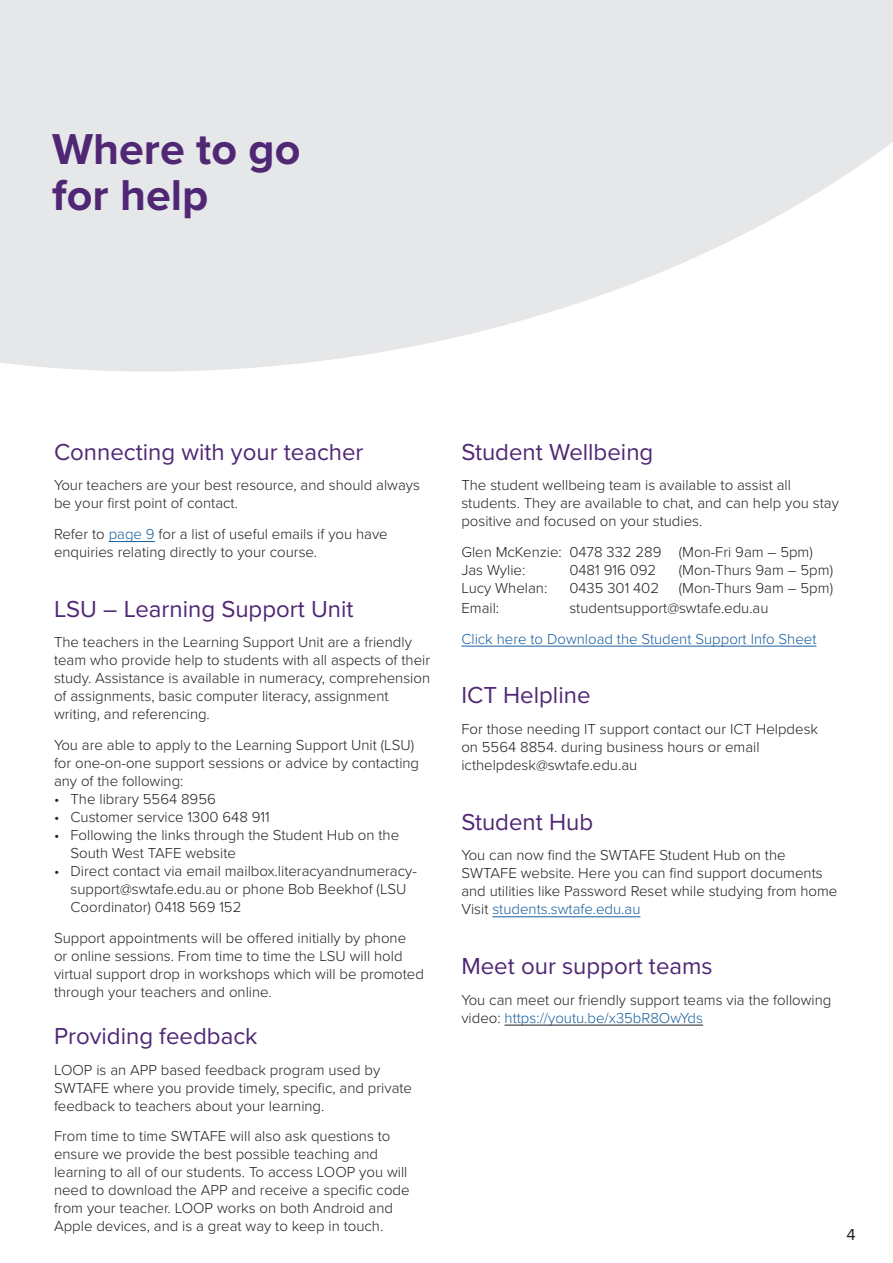
<style>
.page{position:relative;width:893px;height:1263px;background:#fff}
.page>*{position:absolute;margin:0;border:0;box-sizing:border-box;transform-origin:0 0}
.t1{font:700 44.85px/45.8px "Proxima Nova";color:#4f2774}
.t2{font:24px "Proxima Nova";color:#4f2774}
.t3{font:16.5px "Proxima Nova";color:#231f20}
.t4{font:300 15px/18px "Proxima Nova";color:#231f20}
.t5{font:300 15px "Proxima Nova";color:#175d9e}
.s1{color:#175d9e}
</style>
<div class="page">
<svg style="left:0;top:0;width:893px;height:372px;fill:#e6e7e9"></svg>
<hr style="left:109px;top:541px;width:46px;height:1px;background:#175d9e">
<hr style="left:461px;top:646px;width:355px;height:1px;background:#175d9e">
<hr style="left:492px;top:916px;width:148px;height:1px;background:#175d9e">
<hr style="left:505px;top:1025px;width:198px;height:1px;background:#231f20">
<p class="t1" style="left:52px;top:126px;width:250px">Where to go for help</p>
<p class="t2" style="left:54px;top:434px;width:311px">Connecting with your teacher</p>
<p class="t4" style="left:54px;top:475px;width:367px">Your teachers are your best resource, and should always be your first point of contact.</p>
<p class="t4" style="left:54px;top:524px;width:335px">Refer to <span class="s1">page 9</span> for a list of useful emails if you have enquiries relating directly to your course.</p>
<p class="t2" style="left:54px;top:591px;width:301px">LSU – Learning Support Unit</p>
<p class="t4" style="left:54px;top:633px;width:378px">The teachers in the Learning Support Unit are a friendly team who provide help to students with all aspects of their study. Assistance is available in numeracy, comprehension of assignments, basic computer literacy, assignment writing, and referencing.</p>
<p class="t4" style="left:54px;top:735px;width:367px">You are able to apply to the Learning Support Unit (LSU) for one-on-one support sessions or advice by contacting any of the following:</p>
<p class="t4" style="left:54px;top:789px;width:163px">• The library 5564 8956</p>
<p class="t4" style="left:54px;top:807px;width:217px">• Customer service 1300 648 911</p>
<p class="t4" style="left:70px;top:825px;width:330px;text-indent:-16px">• Following the links through the Student Hub on the<br>South West TAFE website</p>
<p class="t4" style="left:70px;top:861px;width:348px;text-indent:-16px">• Direct contact via email mailbox.literacyandnumeracy&shy;support@swtafe.edu.au or phone Bob Beekhof (LSU<br>Coordinator) 0418 569 152</p>
<p class="t4" style="left:54px;top:928px;width:371px">Support appointments will be offered initially by phone<br>or online sessions. From time to time the LSU will hold virtual support drop in workshops which will be promoted through your teachers and online.</p>
<p class="t2" style="left:54px;top:1018px;width:205px">Providing feedback</p>
<p class="t4" style="left:54px;top:1060px;width:360px">LOOP is an APP based feedback program used by<br>SWTAFE where you provide timely, specific, and private feedback to teachers about your learning.</p>
<p class="t4" style="left:54px;top:1126px;width:357px">From time to time SWTAFE will also ask questions to ensure we provide the best possible teaching and learning to all of our students. To access LOOP you will need to download the APP and receive a specific code from your teacher. LOOP works on both Android and Apple devices, and is a great way to keep in touch.</p>
<p class="t2" style="left:461px;top:434px;width:193px">Student Wellbeing</p>
<p class="t4" style="left:461px;top:475px;width:379px">The student wellbeing team is available to assist all students. They are available to chat, and can help you stay positive and focused on your studies.</p>
<p class="t4" style="left:461px;top:542px;width:353px">Glen McKenzie: 0478 332 289 (Mon-Fri 9am – 5pm)<br>Jas Wylie:</p>
<p class="t4" style="left:569px;top:560px;width:88px">0481 916 092</p>
<p class="t4" style="left:679px;top:560px;width:156px">(Mon-Thurs 9am – 5pm)</p>
<p class="t4" style="left:461px;top:578px;width:87px">Lucy Whelan:</p>
<p class="t4" style="left:569px;top:578px;width:91px">0435 301 402</p>
<p class="t4" style="left:679px;top:578px;width:156px">(Mon-Thurs 9am – 5pm)</p>
<p class="t4" style="left:461px;top:598px;width:39px">Email:</p>
<p class="t4" style="left:569px;top:598px;width:201px">studentsupport@swtafe.edu.au</p>
<p class="t5" style="left:461px;top:627px;width:357px">Click here to Download the Student Support Info Sheet</p>
<p class="t2" style="left:461px;top:677px;width:131px">ICT Helpline</p>
<p class="t4" style="left:461px;top:719px;width:358px">For those needing IT support contact our ICT Helpdesk on 5564 8854. during business hours or email icthelpdesk@swtafe.edu.au</p>
<p class="t2" style="left:461px;top:804px;width:133px">Student Hub</p>
<p class="t4" style="left:461px;top:845px;width:378px">You can now find the SWTAFE Student Hub on the SWTAFE website. Here you can find support documents and utilities like Password Reset while studying from home Visit <span class="s1">students.swtafe.edu.au</span></p>
<p class="t2" style="left:461px;top:948px;width:253px">Meet our support teams</p>
<p class="t4" style="left:461px;top:990px;width:372px">You can meet our friendly support teams via the following video: <span class="s1">https://youtu.be/x35bR8OwYds</span></p>
<p class="t3" style="left:847px;top:1222px;width:11px">4</p>
</div>
